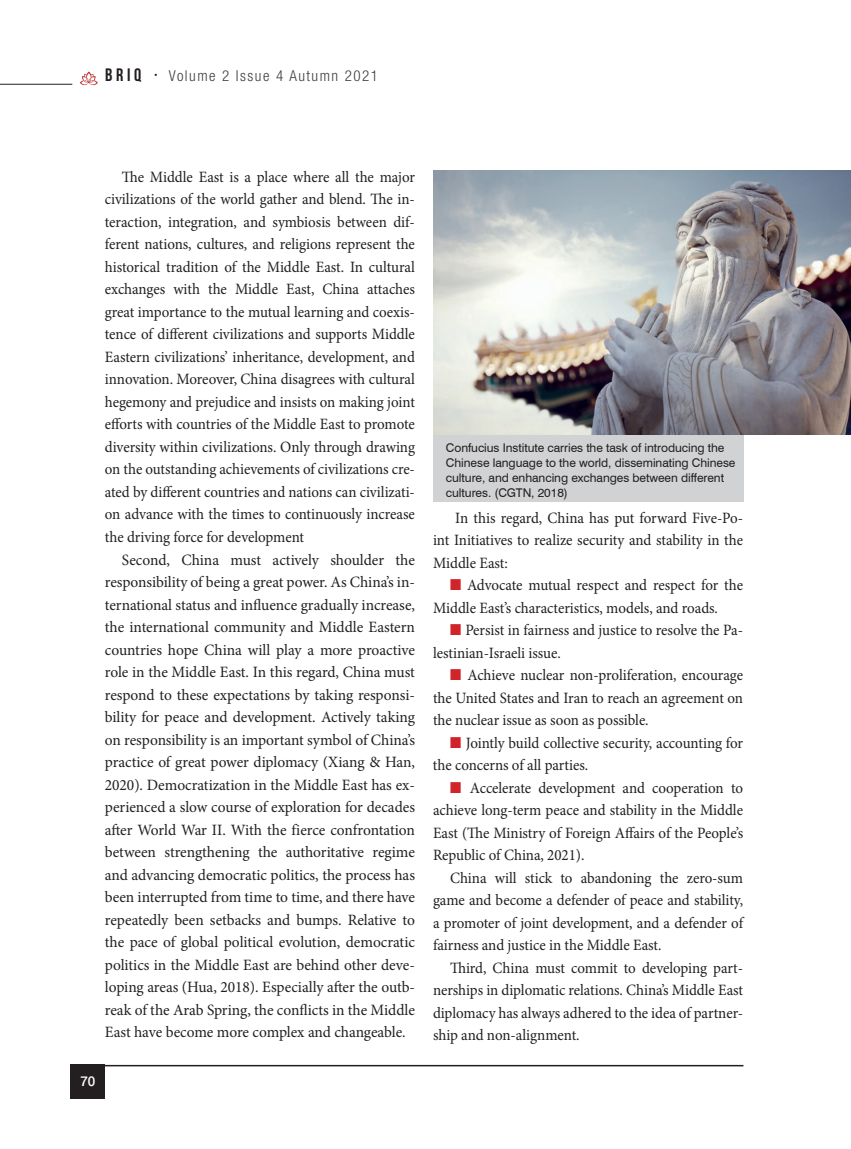
<style>
.page{position:relative;width:851px;height:1149px;background:#fff}
.page>*{position:absolute;margin:0;border:0;box-sizing:border-box;transform-origin:0 0}
.t1{font:15.75px/22.5px "Minion Pro";letter-spacing:-.005em;color:#231f20;text-align:justify;scale:.95 1}
.t2{font:15.75px/22.5px "Minion Pro";letter-spacing:-.005em;color:#231f20;text-align:justify}
.t3{font:300 condensed 15px "Helvetica Neue LT Com";letter-spacing:.1em;color:#3e3e3f}
.t4{font:500 13.5px "Helvetica Neue";color:#fff}
.t5{font:12px/15px "Swiss 721 BT";letter-spacing:-.005em;color:#231f20}
.s1{font-family:"Bebas Neue";font-weight:700;font-stretch:normal;font-size:18px;color:#231f20}
.s2{color:#d1232a}
</style>
<div class="page">
<hr style="left:71px;top:1064px;width:672px;height:2px;background:#231f20">
<div style="left:71px;top:1064px;width:34px;height:34px;background:#231f20"></div>
<hr style="left:0;top:84px;width:72px;height:1px;background:#231f20">
<svg style="left:80px;top:71px;width:18px;height:14px"></svg>
<img style="left:433px;top:170px;width:417px;height:264px">
<div style="left:433px;top:434px;width:310px;height:67px;background:#d1d2d4"></div>
<p class="t3" style="left:105px;top:67px;width:274px"><span class="s1">BRIq</span> <sup>•</sup> Volume 2 Issue 4 Autumn 2021</p>
<p class="t1" style="left:105px;top:165px;width:328px;text-indent:17px">The Middle East is a place where all the major civilizations of the world gather and blend. The in&shy;teraction, integration, and symbiosis between dif&shy;ferent nations, cultures, and religions represent the historical tradition of the Middle East. In cultural exchanges with the Middle East, China attaches great importance to the mutual learning and coexis&shy;tence of different civilizations and supports Middle Eastern civilizations’ inheritance, development, and innovation. Moreover, China disagrees with cultural hegemony and prejudice and insists on making joint efforts with countries of the Middle East to promote diversity within civilizations. Only through drawing on the outstanding achievements of civilizations cre&shy;ated by different countries and nations can civilizati&shy;on advance with the times to continuously increase the driving force for development</p>
<p class="t2" style="left:105px;top:548px;width:311px;text-indent:17px">Second, China must actively shoulder the responsibility of being a great power. As China’s in&shy;ternational status and influence gradually increase, the international community and Middle Eastern countries hope China will play a more proactive role in the Middle East. In this regard, China must respond to these expectations by taking responsi&shy;bility for peace and development. Actively taking on responsibility is an important symbol of China’s practice of great power diplomacy (Xiang &amp; Han, 2020). Democratization in the Middle East has ex&shy;perienced a slow course of exploration for decades after World War II. With the fierce confrontation between strengthening the authoritative regime and advancing democratic politics, the process has been interrupted from time to time, and there have repeatedly been setbacks and bumps. Relative to the pace of global political evolution, democratic politics in the Middle East are behind other deve&shy;loping areas (Hua, 2018). Especially after the outb&shy;reak of the Arab Spring, the conflicts in the Middle East have become more complex and changeable.</p>
<p class="t4" style="left:80px;top:1073px;width:17px">70</p>
<p class="t5" style="left:446px;top:439px;width:291px">Confucius Institute carries the task of introducing the Chinese language to the world, disseminating Chinese culture, and enhancing exchanges between different cultures. (CGTN, 2018)</p>
<p class="t1" style="left:433px;top:506px;width:328px;text-indent:22px">In this regard, China has put forward Five-Po&shy;int Initiatives to realize security and stability in the Middle East:</p>
<p class="t1" style="left:433px;top:573px;width:328px;text-indent:17px"><span class="s2">■</span> Advocate mutual respect and respect for the<br>Middle East’s characteristics, models, and roads.</p>
<p class="t1" style="left:433px;top:618px;width:328px;text-indent:17px"><span class="s2">■</span> Persist in fairness and justice to resolve the Pa&shy;lestinian-Israeli issue.</p>
<p class="t1" style="left:433px;top:663px;width:328px;text-indent:17px"><span class="s2">■</span> Achieve nuclear non-proliferation, encourage the United States and Iran to reach an agreement on the nuclear issue as soon as possible.</p>
<p class="t1" style="left:433px;top:731px;width:328px;text-indent:17px"><span class="s2">■</span> Jointly build collective security, accounting for the concerns of all parties.</p>
<p class="t1" style="left:433px;top:776px;width:328px;text-indent:17px"><span class="s2">■</span> Accelerate development and cooperation to achieve long-term peace and stability in the Middle East (The Ministry of Foreign Affairs of the People’s Republic of China, 2021).</p>
<p class="t1" style="left:433px;top:866px;width:328px;text-indent:17px">China will stick to abandoning the zero-sum game and become a defender of peace and stability, a promoter of joint development, and a defender of fairness and justice in the Middle East.</p>
<p class="t1" style="left:433px;top:956px;width:328px;text-indent:17px">Third, China must commit to developing part&shy;nerships in diplomatic relations. China’s Middle East diplomacy has always adhered to the idea of partner&shy;ship and non-alignment.</p>
</div>
